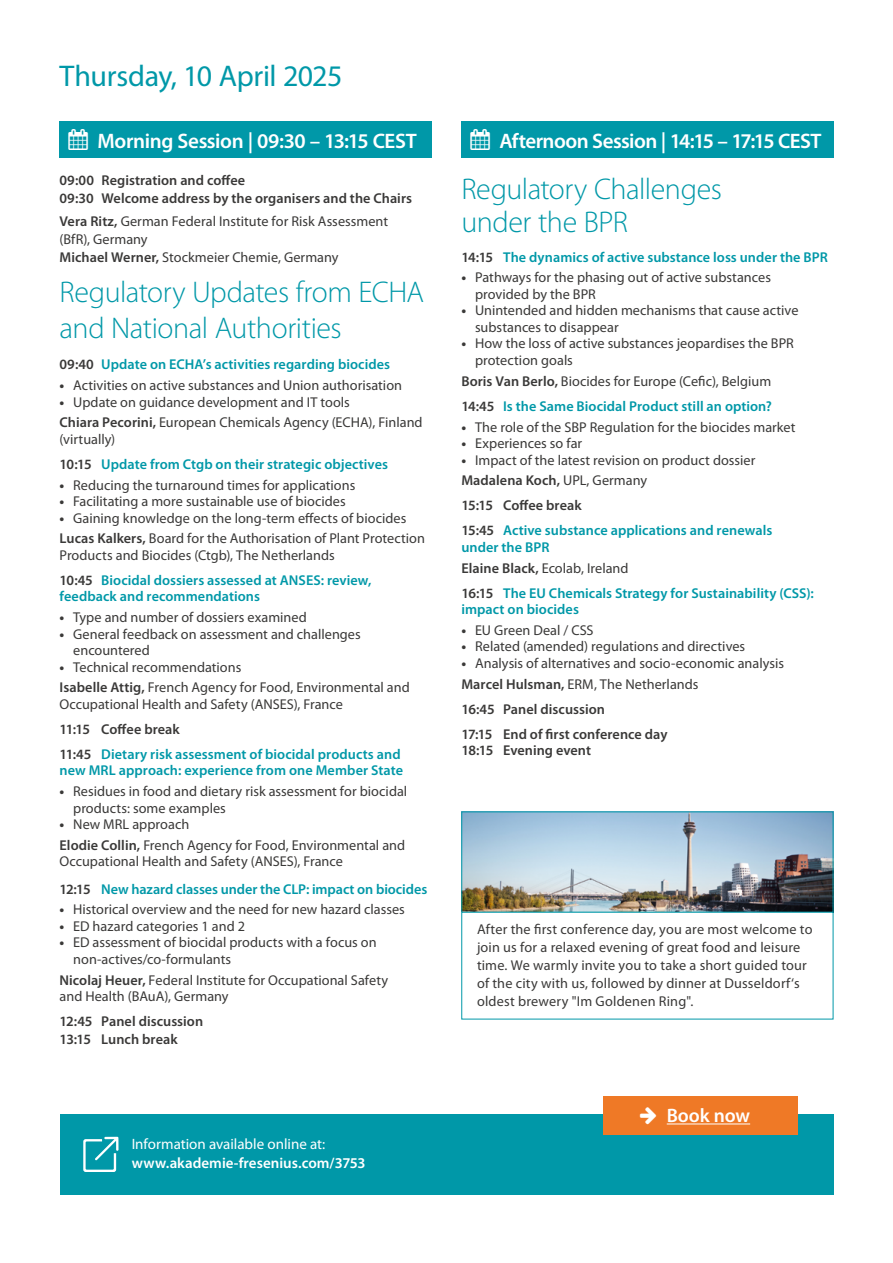
<style>
.page{position:relative;width:893px;height:1263px;background:#fff}
.page>*{position:absolute;margin:0;border:0;box-sizing:border-box;transform-origin:0 0}
.t1{font:300 30px/36px "Myriad Pro";letter-spacing:-.015em;color:#0098a8}
.t2{font:30px "Myriad Pro";letter-spacing:-.015em;color:#0098a8}
.t3{font:600 21px "Myriad Pro";letter-spacing:-.025em;color:#fff}
.t4{font:600 19.5px "Myriad Pro";letter-spacing:-.005em;color:#fff}
.t5{font:600 15px "Myriad Pro";color:#fff}
.t6{font:15px "Myriad Pro";color:#fff}
.t7{font:14.25px/20.7px "Myriad Pro";letter-spacing:.005em;color:#3a3938}
.t8{font:600 14.25px/25px "Myriad Pro";letter-spacing:.005em;color:#0098a8}
.t9{font:600 14.25px/18px "Myriad Pro";letter-spacing:.005em;color:#3a3938}
.s1{font-weight:600}
.s2{color:#3a3938}
.s3{font-weight:700}
.s4{font-weight:400;color:#3a3938}
.s5{font-weight:600;color:#0098a8}
</style>
<div class="page">
<div style="left:60px;top:121px;width:372px;height:37px;background:#0098a8"></div>
<div style="left:461px;top:121px;width:372px;height:37px;background:#0098a8"></div>
<img style="left:463px;top:813px;width:368px;height:98px">
<div style="left:461px;top:811px;width:372px;height:102px;border:1px solid #0098a8"></div>
<div style="left:60px;top:1115px;width:773px;height:80px;background:#0098a8"></div>
<svg style="left:83px;top:1137px;width:35px;height:35px"></svg>
<div style="left:603px;top:1096px;width:195px;height:38px;background:#ef7926"></div>
<hr style="left:667px;top:1123px;width:83px;height:1px;background:#fff">
<h1 class="t2" style="left:60px;top:58px;width:284px">Thursday, 10 April 2025</h1>
<h2 class="t3" style="left:69px;top:128px;width:350px">▲ Morning Session | 09:30 – 13:15 CEST</h2>
<p class="t9" style="left:60px;top:171px;width:354px">09:00 Registration and coffee<br>09:30 Welcome address by the organisers and the Chairs</p>
<p class="t7" style="left:60px;top:212px;width:330px;line-height:18px"><span class="s1">Vera Ritz,</span> German Federal Institute for Risk Assessment (BfR), Germany<br><span class="s1">Michael Werner,</span> Stockmeier Chemie, Germany</p>
<h1 class="t1" style="left:60px;top:274px;width:366px">Regulatory Updates from ECHA and National Authorities</h1>
<p class="t8" style="left:60px;top:352px;width:332px"><span class="s2">09:40</span> Update on ECHA’s activities regarding biocides</p>
<p class="t7" style="left:60px;top:375px;width:344px"><span class="s3">•</span> Activities on active substances and Union authorisation</p>
<p class="t7" style="left:60px;top:391px;width:365px"><span class="s3">•</span> Update on guidance development and IT tools<br><span class="s1">Chiara Pecorini,</span> European Chemicals Agency (ECHA), Finland</p>
<p class="t8" style="left:60px;top:426px;width:330px"><span class="s4">(virtually)<br></span><span class="s2">10:15</span> Update from Ctgb on their strategic objectives</p>
<p class="t7" style="left:60px;top:474px;width:297px"><span class="s3">•</span> Reducing the turnaround times for applications</p>
<p class="t7" style="left:60px;top:491px;width:288px"><span class="s3">•</span> Facilitating a more sustainable use of biocides</p>
<p class="t7" style="left:60px;top:507px;width:367px"><span class="s3">•</span> Gaining knowledge on the long-term effects of biocides<br><span class="s1">Lucas Kalkers,</span> Board for the Authorisation of Plant Protection</p>
<p class="t7" style="left:60px;top:542px;width:313px;line-height:25px">Products and Biocides (Ctgb), The Netherlands<br><span class="s1">10:45</span> <span class="s5">Biocidal dossiers assessed at ANSES: review,</span></p>
<p class="t8" style="left:60px;top:584px;width:202px">feedback and recommendations</p>
<p class="t7" style="left:60px;top:607px;width:249px"><span class="s3">•</span> Type and number of dossiers examined</p>
<p class="t7" style="left:73px;top:625px;width:289px;line-height:16.5px;text-indent:-14px"><span class="s3">•</span> General feedback on assessment and challenges encountered</p>
<p class="t7" style="left:60px;top:656px;width:352px"><span class="s3">•</span> Technical recommendations<br><span class="s1">Isabelle Attig,</span> French Agency for Food, Environmental and</p>
<p class="t7" style="left:60px;top:693px;width:285px">Occupational Health and Safety (ANSES), France</p>
<p class="t8" style="left:60px;top:716px;width:343px"><span class="s2">11:15 Coffee break<br>11:45</span> Dietary risk assessment of biocidal products and</p>
<p class="t8" style="left:60px;top:758px;width:345px">new MRL approach: experience from one Member State</p>
<p class="t7" style="left:73px;top:783px;width:336px;line-height:16.5px;text-indent:-14px"><span class="s3">•</span> Residues in food and dietary risk assessment for biocidal products: some examples</p>
<p class="t7" style="left:60px;top:814px;width:347px"><span class="s3">•</span> New MRL approach<br><span class="s1">Elodie Collin,</span> French Agency for Food, Environmental and</p>
<p class="t8" style="left:60px;top:848px;width:369px;line-height:27.2px"><span class="s4">Occupational Health and Safety (ANSES), France<br></span><span class="s2">12:15</span> New hazard classes under the CLP: impact on biocides</p>
<p class="t7" style="left:60px;top:899px;width:347px"><span class="s3">•</span> Historical overview and the need for new hazard classes</p>
<p class="t7" style="left:60px;top:915px;width:187px"><span class="s3">•</span> ED hazard categories 1 and 2</p>
<p class="t7" style="left:73px;top:934px;width:305px;line-height:16.5px;text-indent:-14px"><span class="s3">•</span> ED assessment of biocidal products with a focus on non-actives/co-formulants</p>
<p class="t7" style="left:60px;top:971px;width:330px;line-height:16.5px"><span class="s1">Nicolaj Heuer,</span> Federal Institute for Occupational Safety and Health (BAuA), Germany</p>
<p class="t9" style="left:60px;top:1012px;width:145px">12:45 Panel discussion<br>13:15 Lunch break</p>
<p class="t6" style="left:132px;top:1134px;width:195px">Information available online at:</p>
<p class="t5" style="left:132px;top:1154px;width:235px">www.akademie-fresenius.com/3753</p>
<h2 class="t3" style="left:470px;top:128px;width:352px">▲ Afternoon Session | 14:15 – 17:15 CEST</h2>
<h1 class="t1" style="left:461px;top:173px;width:262px;line-height:33px">Regulatory Challenges under the BPR</h1>
<p class="t8" style="left:461px;top:244px;width:368px"><span class="s2">14:15</span> The dynamics of active substance loss under the BPR</p>
<p class="t7" style="left:475px;top:269px;width:297px;line-height:16.5px;text-indent:-14px"><span class="s3">•</span> Pathways for the phasing out of active substances provided by the BPR</p>
<p class="t7" style="left:475px;top:302px;width:325px;line-height:16.5px;text-indent:-14px"><span class="s3">•</span> Unintended and hidden mechanisms that cause active substances to disappear</p>
<p class="t7" style="left:475px;top:335px;width:320px;line-height:16.5px;text-indent:-14px"><span class="s3">•</span> How the loss of active substances jeopardises the BPR protection goals</p>
<p class="t8" style="left:461px;top:368px;width:312px"><span class="s2">Boris Van Berlo,</span> <span class="s4">Biocides for Europe (Cefic), Belgium<br></span><span class="s2">14:45</span> Is the Same Biocidal Product still an option?</p>
<p class="t7" style="left:461px;top:416px;width:336px"><span class="s3">•</span> The role of the SBP Regulation for the biocides market</p>
<p class="t7" style="left:461px;top:433px;width:122px"><span class="s3">•</span> Experiences so far</p>
<p class="t7" style="left:461px;top:449px;width:295px"><span class="s3">•</span> Impact of the latest revision on product dossier<br><span class="s1">Madalena Koch,</span> UPL, Germany</p>
<p class="t8" style="left:461px;top:493px;width:312px"><span class="s2">15:15 Coffee break<br>15:45</span> Active substance applications and renewals</p>
<p class="t7" style="left:461px;top:536px;width:169px"><span class="s5">under the BPR<br></span><span class="s1">Elaine Black,</span> Ecolab, Ireland</p>
<p class="t8" style="left:461px;top:584px;width:354px;line-height:16.5px"><span class="s2">16:15</span> The EU Chemicals Strategy for Sustainability (CSS): impact on biocides</p>
<p class="t7" style="left:461px;top:619px;width:134px"><span class="s3">•</span> EU Green Deal / CSS</p>
<p class="t7" style="left:461px;top:636px;width:285px"><span class="s3">•</span> Related (amended) regulations and directives</p>
<p class="t7" style="left:461px;top:652px;width:324px"><span class="s3">•</span> Analysis of alternatives and socio-economic analysis<br><span class="s1">Marcel Hulsman,</span> ERM, The Netherlands</p>
<p class="t9" style="left:461px;top:696px;width:208px;line-height:25px">16:45 Panel discussion<br>17:15 End of first conference day</p>
<p class="t9" style="left:461px;top:741px;width:131px">18:15 Evening event</p>
<p class="t7" style="left:477px;top:920px;width:337px;line-height:18px">After the first conference day, you are most welcome to join us for a relaxed evening of great food and leisure time. We warmly invite you to take a short guided tour of the city with us, followed by dinner at Dusseldorf‘s oldest brewery "Im Goldenen Ring".</p>
<h3 class="t4" style="left:667px;top:1103px;width:85px">Book now</h3>
</div>
